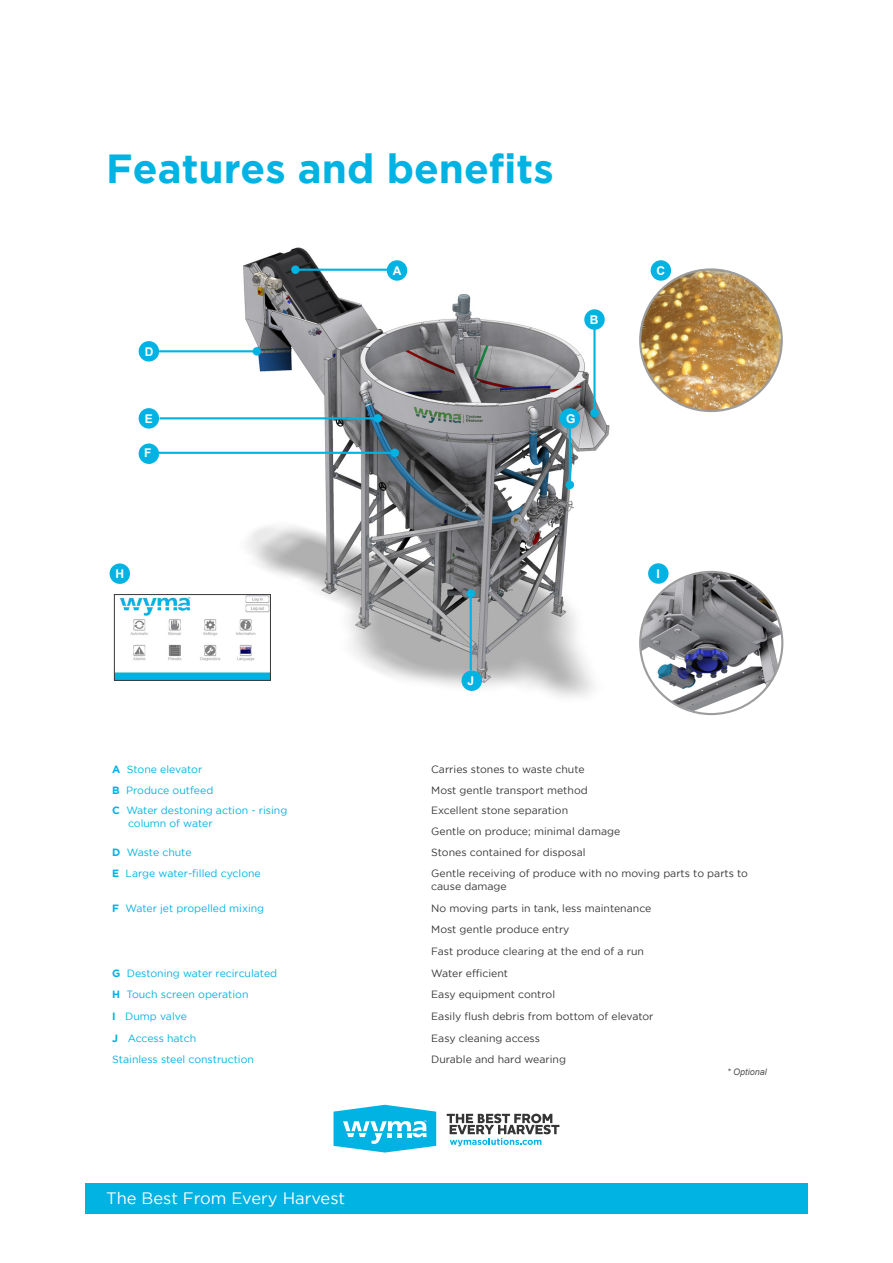
<style>
.page{position:relative;width:893px;height:1263px;background:#fff}
.page>*{position:absolute;margin:0;border:0;box-sizing:border-box;transform-origin:0 0}
.t1{font:700 40.5px "Gotham";color:#00b3e3}
.t2{font:16.5px "Gotham";color:#fff}
.t3{font:700 12px "Arial";color:#fff}
.t4{font:10.5px/12.6px "Gotham";color:#393839}
.t5{font:10.5px "Gotham";color:#00b3e3}
.t6{font:italic 9px "Arial";color:#57585a}
.s1{font-weight:700}
</style>
<div class="page">
<svg style="left:334px;top:1105px;width:102px;height:47px"></svg>
<svg style="left:447px;top:1114px;width:112px;height:32px"></svg>
<div style="left:85px;top:1183px;width:723px;height:30px;background:#00b3e3"></div>
<img style="left:196px;top:247px;width:444px;height:450px">
<div style="left:139px;top:443px;width:20px;height:21px;background:#00b3e3;border-radius:50%"></div>
<div style="left:584px;top:309px;width:21px;height:21px;background:#00b3e3;border-radius:50%"></div>
<div style="left:560px;top:408px;width:20px;height:21px;background:#00b3e3;border-radius:50%"></div>
<hr style="left:569px;top:426px;width:2px;height:59px;background:#00b3e3">
<div style="left:566px;top:481px;width:8px;height:8px;background:#00b3e3;border-radius:50%"></div>
<hr style="left:593px;top:328px;width:3px;height:85px;background:#00b3e3">
<div style="left:590px;top:409px;width:9px;height:8px;background:#00b3e3;border-radius:50%"></div>
<div style="left:651px;top:260px;width:20px;height:21px;background:#00b3e3;border-radius:50%"></div>
<div style="left:461px;top:670px;width:21px;height:21px;background:#00b3e3;border-radius:50%"></div>
<hr style="left:470px;top:593px;width:2px;height:77px;background:#00b3e3">
<div style="left:466px;top:589px;width:9px;height:9px;background:#00b3e3;border-radius:50%"></div>
<div style="left:139px;top:408px;width:20px;height:21px;background:#00b3e3;border-radius:50%"></div>
<hr style="left:160px;top:417px;width:218px;height:2px;background:#00b3e3">
<div style="left:373px;top:414px;width:9px;height:9px;background:#00b3e3;border-radius:50%"></div>
<div style="left:110px;top:563px;width:20px;height:21px;background:#00b3e3;border-radius:50%"></div>
<img style="left:640px;top:572px;width:142px;height:142px;border-radius:71px">
<img style="left:640px;top:269px;width:142px;height:142px;border-radius:71px">
<hr style="left:155px;top:452px;width:240px;height:2px;background:#00b3e3">
<div style="left:391px;top:448px;width:8px;height:9px;background:#00b3e3;border-radius:50%"></div>
<div style="left:139px;top:341px;width:20px;height:20px;background:#00b3e3;border-radius:50%"></div>
<hr style="left:159px;top:350px;width:98px;height:2px;background:#00b3e3">
<div style="left:253px;top:347px;width:8px;height:9px;background:#00b3e3;border-radius:50%"></div>
<hr style="left:295px;top:269px;width:93px;height:2px;background:#00b3e3">
<div style="left:291px;top:265px;width:9px;height:9px;background:#00b3e3;border-radius:50%"></div>
<div style="left:387px;top:260px;width:20px;height:21px;background:#00b3e3;border-radius:50%"></div>
<div style="left:648px;top:563px;width:20px;height:21px;background:#00b3e3;border-radius:50%"></div>
<img style="left:116px;top:596px;width:153px;height:83px">
<div style="left:114px;top:594px;width:157px;height:87px;border:1px solid #393839"></div>
<p class="t1" style="left:106px;top:145px;width:449px">Features and benefits</p>
<p class="t3" style="left:145px;top:343px;width:10px">D</p>
<p class="t3" style="left:145px;top:410px;width:10px">E</p>
<p class="t3" style="left:144px;top:445px;width:9px">F</p>
<p class="t3" style="left:393px;top:262px;width:10px">A</p>
<p class="t3" style="left:590px;top:311px;width:10px">B</p>
<p class="t3" style="left:566px;top:410px;width:11px">G</p>
<p class="t3" style="left:656px;top:262px;width:10px">C</p>
<p class="t3" style="left:116px;top:566px;width:10px">H</p>
<p class="t3" style="left:657px;top:565px;width:5px">I</p>
<p class="t3" style="left:467px;top:672px;width:8px">J</p>
<p class="t5" style="left:112px;top:764px;width:91px"><span class="s1">A</span> Stone elevator</p>
<p class="t4" style="left:431px;top:763px;width:155px">Carries stones to waste chute</p>
<p class="t5" style="left:112px;top:784px;width:102px"><span class="s1">B</span> Produce outfeed</p>
<p class="t4" style="left:431px;top:784px;width:158px">Most gentle transport method</p>
<p class="t5" style="left:112px;top:805px;width:177px"><span class="s1">C</span> Water destoning action - rising</p>
<p class="t5" style="left:128px;top:817px;width:86px">column of water</p>
<p class="t4" style="left:431px;top:804px;width:138px">Excellent stone separation</p>
<p class="t4" style="left:431px;top:825px;width:191px">Gentle on produce; minimal damage</p>
<p class="t5" style="left:112px;top:846px;width:81px"><span class="s1">D</span> Waste chute</p>
<p class="t4" style="left:431px;top:846px;width:156px">Stones contained for disposal</p>
<p class="t5" style="left:112px;top:868px;width:150px"><span class="s1">E</span> Large water-filled cyclone</p>
<p class="t4" style="left:431px;top:867px;width:318px">Gentle receiving of produce with no moving parts to parts to cause damage</p>
<p class="t5" style="left:112px;top:902px;width:153px"><span class="s1">F</span> Water jet propelled mixing</p>
<p class="t4" style="left:431px;top:902px;width:222px">No moving parts in tank, less maintenance</p>
<p class="t4" style="left:431px;top:923px;width:140px">Most gentle produce entry</p>
<p class="t4" style="left:431px;top:944px;width:214px">Fast produce clearing at the end of a run</p>
<p class="t5" style="left:112px;top:967px;width:166px"><span class="s1">G</span> Destoning water recirculated</p>
<p class="t4" style="left:431px;top:966px;width:78px">Water efficient</p>
<p class="t5" style="left:112px;top:988px;width:138px"><span class="s1">H</span> Touch screen operation</p>
<p class="t4" style="left:431px;top:988px;width:125px">Easy equipment control</p>
<p class="t5" style="left:112px;top:1011px;width:76px"><span class="s1">I</span> Dump valve</p>
<p class="t4" style="left:431px;top:1010px;width:224px">Easily flush debris from bottom of elevator</p>
<p class="t5" style="left:112px;top:1032px;width:85px"><span class="s1">J</span> Access hatch</p>
<p class="t4" style="left:431px;top:1032px;width:110px">Easy cleaning access</p>
<p class="t5" style="left:112px;top:1054px;width:143px">Stainless steel construction</p>
<p class="t4" style="left:431px;top:1053px;width:136px">Durable and hard wearing</p>
<h2 class="t2" style="left:106px;top:1189px;width:240px">The Best From Every Harvest</h2>
<p class="t6" style="left:727px;top:1066px;width:41px">* Optional</p>
</div>
